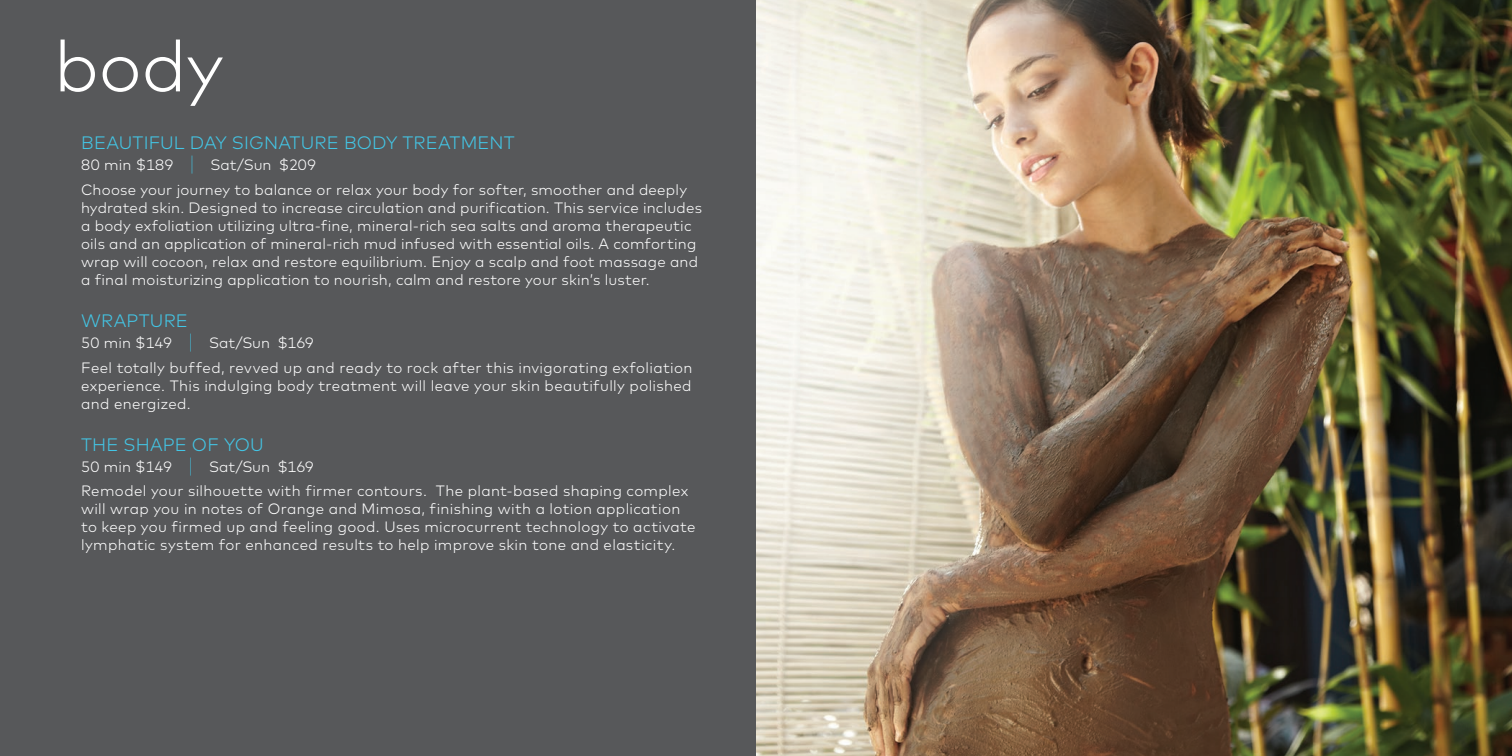
<style>
.page{position:relative;width:1512px;height:756px;background:#57585a}
.page>*{position:absolute;margin:0;border:0;box-sizing:border-box;transform-origin:0 0}
.t1{font:300 72px "Mark";color:#fff}
.t2{font:300 18px "Mark";letter-spacing:.01em;color:#43c6e6}
.t3{font:300 15px/18px "Mark";letter-spacing:.015em;color:#fff}
.s1{font-family:"Apex New";font-size:18px;color:#43c6e6}
</style>
<div class="page">
<img style="left:756px;top:0;width:756px;height:756px">
<h1 class="t1" style="left:54px;top:24px;width:171px">body</h1>
<p class="t2" style="left:81px;top:132px;width:435px">BEAUTIFUL DAY SIGNATURE BODY TREATMENT</p>
<p class="t3" style="left:81px;top:153px;width:607px;line-height:24.8px">80 min $189 <span class="s1">|</span> Sat/Sun $209<br>Choose your journey to balance or relax your body for softer, smoother and deeply</p>
<p class="t3" style="left:81px;top:199px;width:622px">hydrated skin. Designed to increase circulation and purification. This service includes a body exfoliation utilizing ultra-fine, mineral-rich sea salts and aroma therapeutic oils and an application of mineral-rich mud infused with essential oils. A comforting wrap will cocoon, relax and restore equilibrium. Enjoy a scalp and foot massage and a final moisturizing application to nourish, calm and restore your skin’s luster.</p>
<p class="t2" style="left:81px;top:310px;width:108px">WRAPTURE</p>
<p class="t3" style="left:81px;top:330px;width:613px;line-height:24.8px">50 min $149 <span class="s1">|</span> Sat/Sun $169<br>Feel totally buffed, revved up and ready to rock after this invigorating exfoliation</p>
<p class="t3" style="left:81px;top:377px;width:612px">experience. This indulging body treatment will leave your skin beautifully polished and energized.</p>
<p class="t2" style="left:81px;top:434px;width:184px">THE SHAPE OF YOU</p>
<p class="t3" style="left:81px;top:454px;width:609px;line-height:24.8px">50 min $149 <span class="s1">|</span> Sat/Sun $169<br>Remodel your silhouette with firmer contours. The plant-based shaping complex</p>
<p class="t3" style="left:81px;top:500px;width:616px">will wrap you in notes of Orange and Mimosa, finishing with a lotion application to keep you firmed up and feeling good. Uses microcurrent technology to activate lymphatic system for enhanced results to help improve skin tone and elasticity.</p>
</div>
